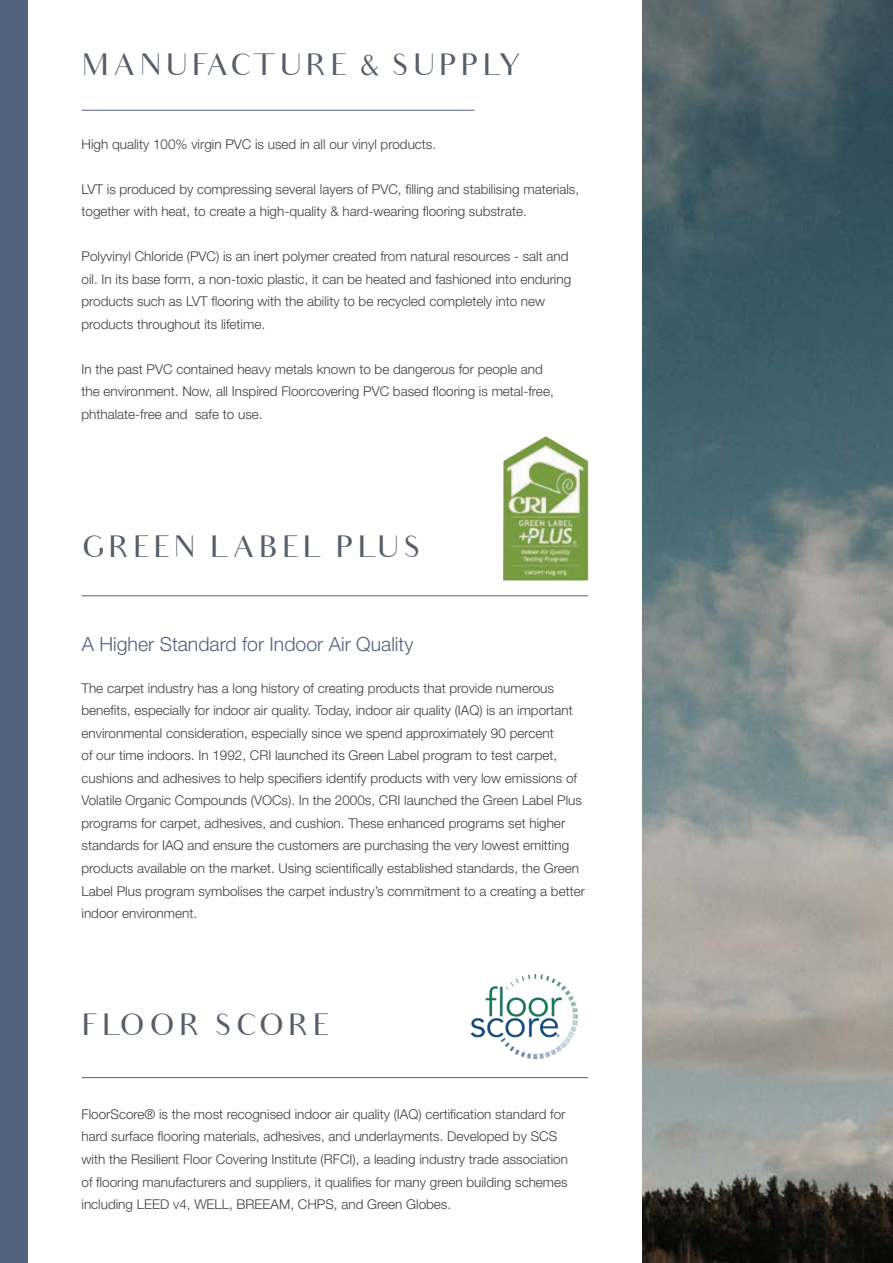
<style>
.page{position:relative;width:893px;height:1263px;background:#fff}
.page>*{position:absolute;margin:0;border:0;box-sizing:border-box;transform-origin:0 0}
.t1{font:30px "Audrey";letter-spacing:.1em;color:#565f69}
.t2{font:300 19.5px "Helvetica Neue LT Std";color:#52617c}
.t3{font:300 13.5px/22.5px "Helvetica Neue LT Std";color:#3c3e3d}
</style>
<div class="page">
<img style="left:642px;top:0;width:251px;height:1263px">
<hr style="left:82px;top:110px;width:392px;height:1px;background:#52617c">
<hr style="left:82px;top:595px;width:506px;height:1px;background:#52617c">
<img style="left:504px;top:436px;width:84px;height:144px">
<div style="left:0;top:0;width:27px;height:1263px;background:#52617c"></div>
<img style="left:470px;top:974px;width:108px;height:85px">
<hr style="left:82px;top:1077px;width:506px;height:1px;background:#52617c">
<p class="t1" style="left:82px;top:49px;width:442px">MANUFACT URE &amp; SUPPLY</p>
<p class="t3" style="left:82px;top:133px;width:356px">High quality 100% virgin PVC is used in all our vinyl products.</p>
<p class="t3" style="left:82px;top:178px;width:499px">LVT is produced by compressing several layers of PVC, filling and stabilising materials, together with heat, to create a high-quality &amp; hard-wearing flooring substrate.</p>
<p class="t3" style="left:82px;top:245px;width:491px">Polyvinyl Chloride (PVC) is an inert polymer created from natural resources - salt and oil. In its base form, a non-toxic plastic, it can be heated and fashioned into enduring products such as LVT flooring with the ability to be recycled completely into new products throughout its lifetime.</p>
<p class="t3" style="left:82px;top:358px;width:474px">In the past PVC contained heavy metals known to be dangerous for people and the environment. Now, all Inspired Floorcovering PVC based flooring is metal-free, phthalate-free and safe to use.</p>
<p class="t1" style="left:82px;top:531px;width:341px">GREEN LABEL PLUS</p>
<p class="t2" style="left:82px;top:632px;width:333px">A Higher Standard for Indoor Air Quality</p>
<p class="t3" style="left:82px;top:677px;width:505px">The carpet industry has a long history of creating products that provide numerous benefits, especially for indoor air quality. Today, indoor air quality (IAQ) is an important environmental consideration, especially since we spend approximately 90 percent<br>of our time indoors. In 1992, CRI launched its Green Label program to test carpet, cushions and adhesives to help specifiers identify products with very low emissions of Volatile Organic Compounds (VOCs). In the 2000s, CRI launched the Green Label Plus programs for carpet, adhesives, and cushion. These enhanced programs set higher standards for IAQ and ensure the customers are purchasing the very lowest emitting products available on the market. Using scientifically established standards, the Green Label Plus program symbolises the carpet industry’s commitment to a creating a better indoor environment.</p>
<p class="t1" style="left:82px;top:1009px;width:250px">FLOOR SCORE</p>
<p class="t3" style="left:82px;top:1103px;width:488px">FloorScore® is the most recognised indoor air quality (IAQ) certification standard for hard surface flooring materials, adhesives, and underlayments. Developed by SCS with the Resilient Floor Covering Institute (RFCI), a leading industry trade association of flooring manufacturers and suppliers, it qualifies for many green building schemes including LEED v4, WELL, BREEAM, CHPS, and Green Globes.</p>
</div>
